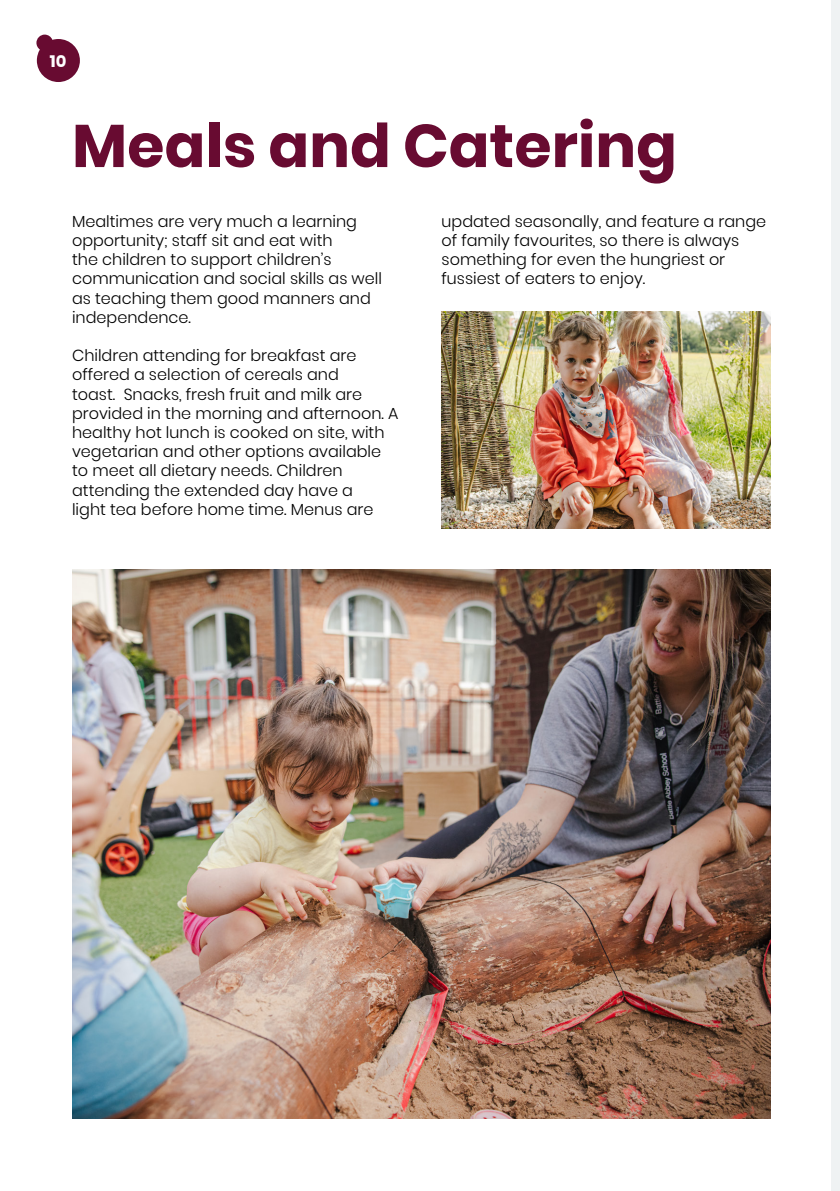
<style>
.page{position:relative;width:840px;height:1191px;background:#fff}
.page>*{position:absolute;margin:0;border:0;box-sizing:border-box;transform-origin:0 0}
.t1{font:700 60.2px "Poppins";color:#680b31}
.t2{font:700 16.6px "Poppins";color:#fff}
.t3{font:300 16px/19.2px "Poppins";color:#000001}
</style>
<div class="page">
<div style="left:831px;top:0;width:8px;height:1191px;background:#eff2f3"></div>
<img style="left:441px;top:311px;width:328px;height:218px">
<svg style="left:36px;top:35px;width:44px;height:47px"></svg>
<img style="left:72px;top:569px;width:697px;height:550px">
<p class="t2" style="left:50px;top:51px;width:18px">10</p>
<p class="t1" style="left:72px;top:111px;width:606px">Meals and Catering</p>
<p class="t3" style="left:72px;top:211px;width:311px">Mealtimes are very much a learning opportunity; staff sit and eat with<br>the children to support children’s communication and social skills as well as teaching them good manners and independence.</p>
<p class="t3" style="left:72px;top:346px;width:328px">Children attending for breakfast are offered a selection of cereals and<br>toast. Snacks, fresh fruit and milk are provided in the morning and afternoon. A healthy hot lunch is cooked on site, with vegetarian and other options available to meet all dietary needs. Children attending the extended day have a<br>light tea before home time. Menus are</p>
<p class="t3" style="left:441px;top:211px;width:326px">updated seasonally, and feature a range of family favourites, so there is always something for even the hungriest or fussiest of eaters to enjoy.</p>
</div>
